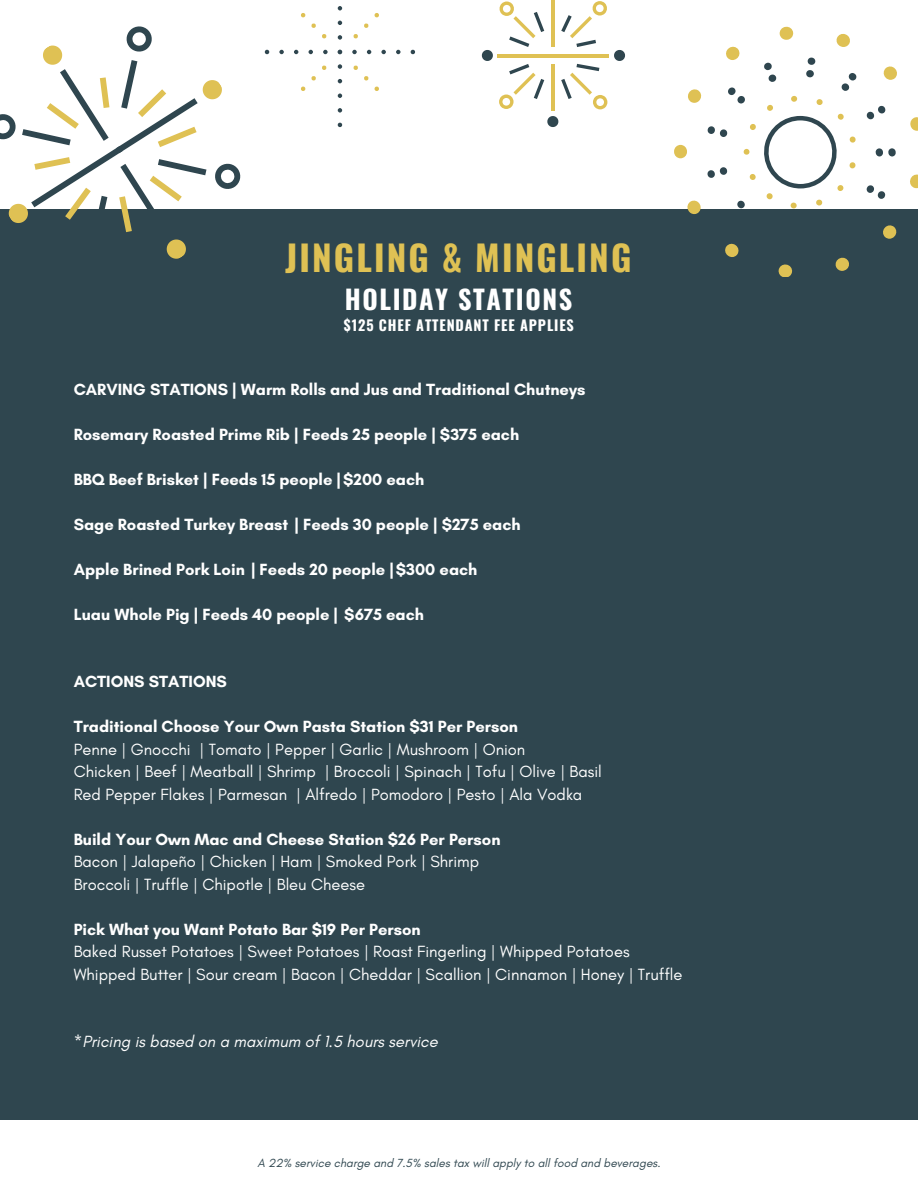
<style>
.page{position:relative;width:918px;height:1188px;background:#fff}
.page>*{position:absolute;margin:0;border:0;box-sizing:border-box;transform-origin:0 0}
.t1{font:700 35.1px "Oswald";letter-spacing:.06em;color:#dfc154}
.t2{font:700 26.25px "Oswald";letter-spacing:.06em;color:#fff}
.t3{font:700 16.5px "Glacial Indifference";color:#fff}
.t4{font:16.5px/22.5px "Glacial Indifference";color:#fff}
.t5{font:italic 16.5px "Glacial Indifference";color:#fff}
.t6{font:700 14.25px "Oswald";letter-spacing:.06em;color:#fff}
.t7{font:italic 12px "Glacial Indifference";color:#2f464f}
.s1{font-style:normal}
</style>
<div class="page">
<div style="left:0;top:209px;width:918px;height:911px;background:#2f464f"></div>
<svg style="left:0;top:26px;width:241px;height:233px"></svg>
<svg style="left:674px;top:27px;width:244px;height:249px"></svg>
<svg style="left:707px;top:57px;width:189px;height:190px"></svg>
<svg style="left:547px;top:116px;width:11px;height:11px"></svg>
<svg style="left:614px;top:50px;width:11px;height:11px"></svg>
<svg style="left:482px;top:50px;width:11px;height:11px"></svg>
<hr style="left:551px;top:0;width:4px;height:47px;background:#dfc154">
<hr style="left:551px;top:65px;width:4px;height:46px;background:#dfc154">
<hr style="left:497px;top:54px;width:60px;height:3px;background:#dfc154">
<hr style="left:555px;top:54px;width:53px;height:3px;background:#dfc154">
<svg style="left:499px;top:64px;width:45px;height:45px"></svg>
<svg style="left:561px;top:64px;width:46px;height:45px"></svg>
<svg style="left:561px;top:1px;width:46px;height:46px"></svg>
<svg style="left:499px;top:2px;width:45px;height:45px"></svg>
<svg style="left:338px;top:108px;width:4px;height:5px"></svg>
<svg style="left:338px;top:123px;width:4px;height:4px"></svg>
<svg style="left:411px;top:50px;width:4px;height:4px"></svg>
<svg style="left:396px;top:50px;width:5px;height:4px"></svg>
<svg style="left:279px;top:50px;width:5px;height:4px"></svg>
<svg style="left:265px;top:50px;width:4px;height:4px"></svg>
<svg style="left:294px;top:6px;width:92px;height:92px"></svg>
<h1 class="t1" style="left:285px;top:230px;width:348px">JINGLING &amp; MINGLING</h1>
<h2 class="t2" style="left:345px;top:279px;width:229px">HOLIDAY STATIONS</h2>
<p class="t6" style="left:344px;top:314px;width:232px">$125 CHEF ATTENDANT FEE APPLIES</p>
<p class="t3" style="left:74px;top:379px;width:513px">CARVING STATIONS | Warm Rolls and Jus and Traditional Chutneys</p>
<p class="t3" style="left:74px;top:424px;width:447px">Rosemary Roasted Prime Rib | Feeds 25 people | $375 each</p>
<p class="t3" style="left:74px;top:469px;width:352px">BBQ Beef Brisket | Feeds 15 people |$200 each</p>
<p class="t3" style="left:74px;top:514px;width:448px">Sage Roasted Turkey Breast | Feeds 30 people | $275 each</p>
<p class="t3" style="left:74px;top:559px;width:405px">Apple Brined Pork Loin | Feeds 20 people |$300 each</p>
<p class="t3" style="left:74px;top:604px;width:352px">Luau Whole Pig | Feeds 40 people | $675 each</p>
<p class="t3" style="left:74px;top:672px;width:155px">ACTIONS STATIONS</p>
<p class="t3" style="left:74px;top:717px;width:446px">Traditional Choose Your Own Pasta Station $31 Per Person</p>
<p class="t4" style="left:74px;top:738px;width:530px">Penne | Gnocchi | Tomato | Pepper | Garlic | Mushroom | Onion<br>Chicken | Beef | Meatball | Shrimp | Broccoli | Spinach | Tofu | Olive | Basil<br>Red Pepper Flakes | Parmesan | Alfredo | Pomodoro | Pesto | Ala Vodka</p>
<p class="t3" style="left:74px;top:829px;width:428px">Build Your Own Mac and Cheese Station $26 Per Person</p>
<p class="t4" style="left:74px;top:850px;width:407px">Bacon | Jalapeño | Chicken | Ham | Smoked Pork | Shrimp<br>Broccoli | Truffle | Chipotle | Bleu Cheese</p>
<p class="t3" style="left:74px;top:919px;width:349px">Pick What you Want Potato Bar $19 Per Person</p>
<p class="t4" style="left:74px;top:940px;width:610px">Baked Russet Potatoes | Sweet Potatoes | Roast Fingerling | Whipped Potatoes<br>Whipped Butter | Sour cream | Bacon | Cheddar | Scallion | Cinnamon | Honey | Truffle</p>
<p class="t5" style="left:74px;top:1032px;width:366px"><span class="s1">*</span>Pricing is based on a maximum of 1.5 hours service</p>
<p class="t7" style="left:257px;top:1156px;width:405px">A 22% service charge and 7.5% sales tax will apply to all food and beverages.</p>
</div>
